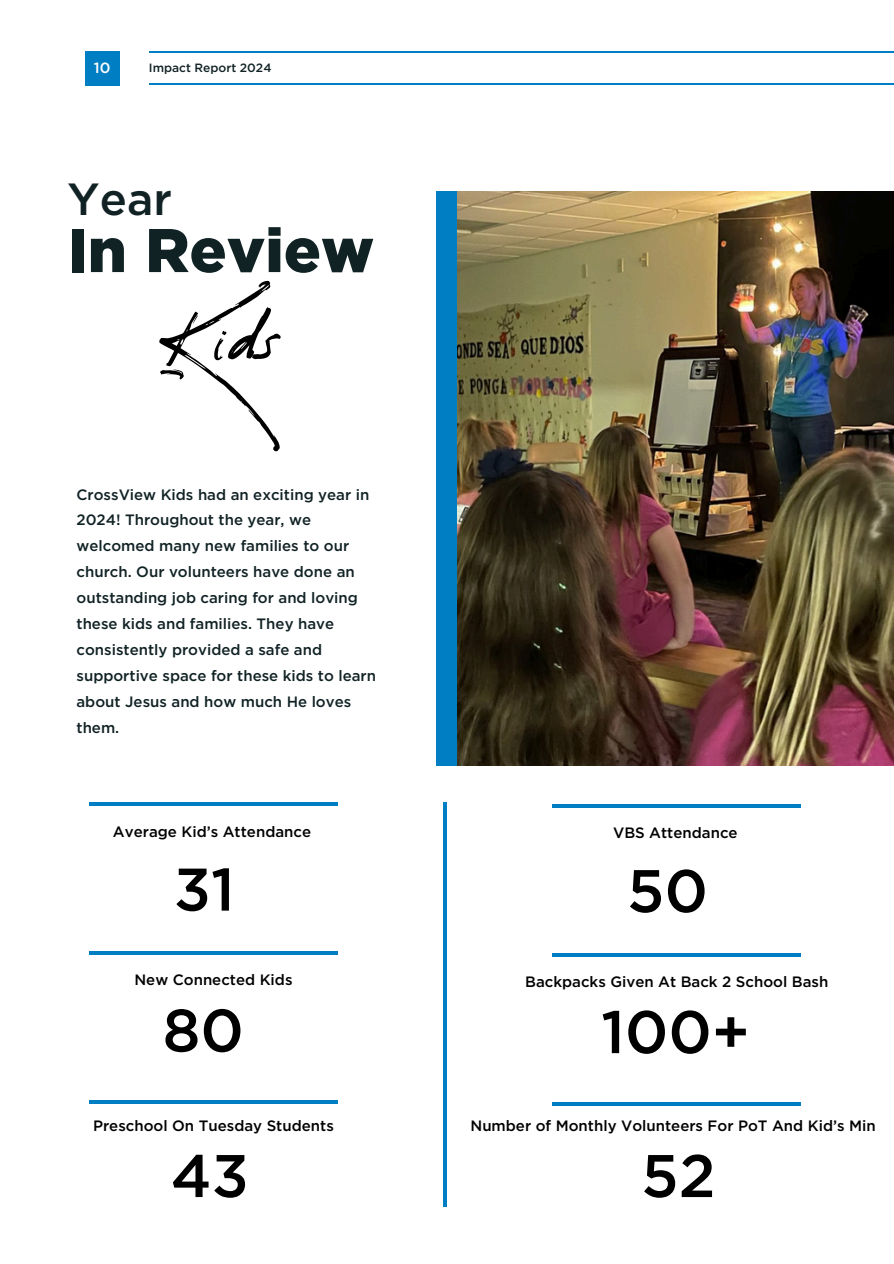
<style>
.page{position:relative;width:894px;height:1264px;background:#fff}
.page>*{position:absolute;margin:0;border:0;box-sizing:border-box;transform-origin:0 0}
.t1{font:900 61.5px "Gotham";color:#112225}
.t2{font:500 60px "Gotham";color:#000}
.t3{font:54.6px "Reey";color:#000}
.t4{font:500 45px "Gotham";color:#112225}
.t5{font:500 15px/25.8px "Gotham";color:#112225}
.t6{font:500 15px "Gotham";color:#000}
.t7{font:500 14.85px "Gotham";color:#fff}
.t8{font:500 12px "Gotham";color:#112225}
</style>
<div class="page">
<div style="left:85px;top:51px;width:34px;height:34px;background:#007ec3"></div>
<hr style="left:149px;top:51px;width:744px;height:2px;background:#007ec3">
<hr style="left:149px;top:84px;width:744px;height:1px;background:#007ec3">
<hr style="left:443px;top:803px;width:3px;height:403px;background:#007ec3">
<hr style="left:89px;top:803px;width:248px;height:3px;background:#007ec3">
<hr style="left:89px;top:951px;width:248px;height:3px;background:#007ec3">
<hr style="left:89px;top:1100px;width:248px;height:3px;background:#007ec3">
<div style="left:436px;top:191px;width:21px;height:574px;background:#007ec3"></div>
<img style="left:457px;top:191px;width:436px;height:574px">
<hr style="left:552px;top:804px;width:248px;height:3px;background:#007ec3">
<hr style="left:552px;top:953px;width:248px;height:3px;background:#007ec3">
<hr style="left:552px;top:1102px;width:248px;height:3px;background:#007ec3">
<p class="t7" style="left:94px;top:58px;width:18px">10</p>
<h1 class="t8" style="left:149px;top:60px;width:124px">Impact Report 2024</h1>
<h2 class="t4" style="left:68px;top:171px;width:106px">Year</h2>
<h2 class="t1" style="left:68px;top:213px;width:308px">In Review</h2>
<h3 class="t3" style="left:159px;top:306px;width:122px">Kids</h3>
<h3 class="t5" style="left:76px;top:481px;width:301px">CrossView Kids had an exciting year in<br>2024! Throughout the year, we welcomed many new families to our church. Our volunteers have done an outstanding job caring for and loving these kids and families. They have consistently provided a safe and supportive space for these kids to learn about Jesus and how much He loves them.</h3>
<p class="t6" style="left:113px;top:822px;width:200px">Average Kid’s Attendance</p>
<p class="t2" style="left:174px;top:853px;width:62px">31</p>
<h3 class="t6" style="left:134px;top:971px;width:159px">New Connected Kids</h3>
<p class="t2" style="left:162px;top:994px;width:83px">80</p>
<h3 class="t6" style="left:93px;top:1116px;width:242px">Preschool On Tuesday Students</h3>
<p class="t2" style="left:171px;top:1139px;width:79px">43</p>
<h1 class="t6" style="left:613px;top:823px;width:126px">VBS Attendance</h1>
<h3 class="t2" style="left:627px;top:854px;width:82px">50</h3>
<p class="t6" style="left:525px;top:972px;width:304px">Backpacks Given At Back 2 School Bash</p>
<h3 class="t2" style="left:601px;top:995px;width:150px">100+</h3>
<h3 class="t6" style="left:470px;top:1116px;width:406px">Number of Monthly Volunteers For PoT And Kid’s Min</h3>
<p class="t2" style="left:641px;top:1139px;width:76px">52</p>
</div>
